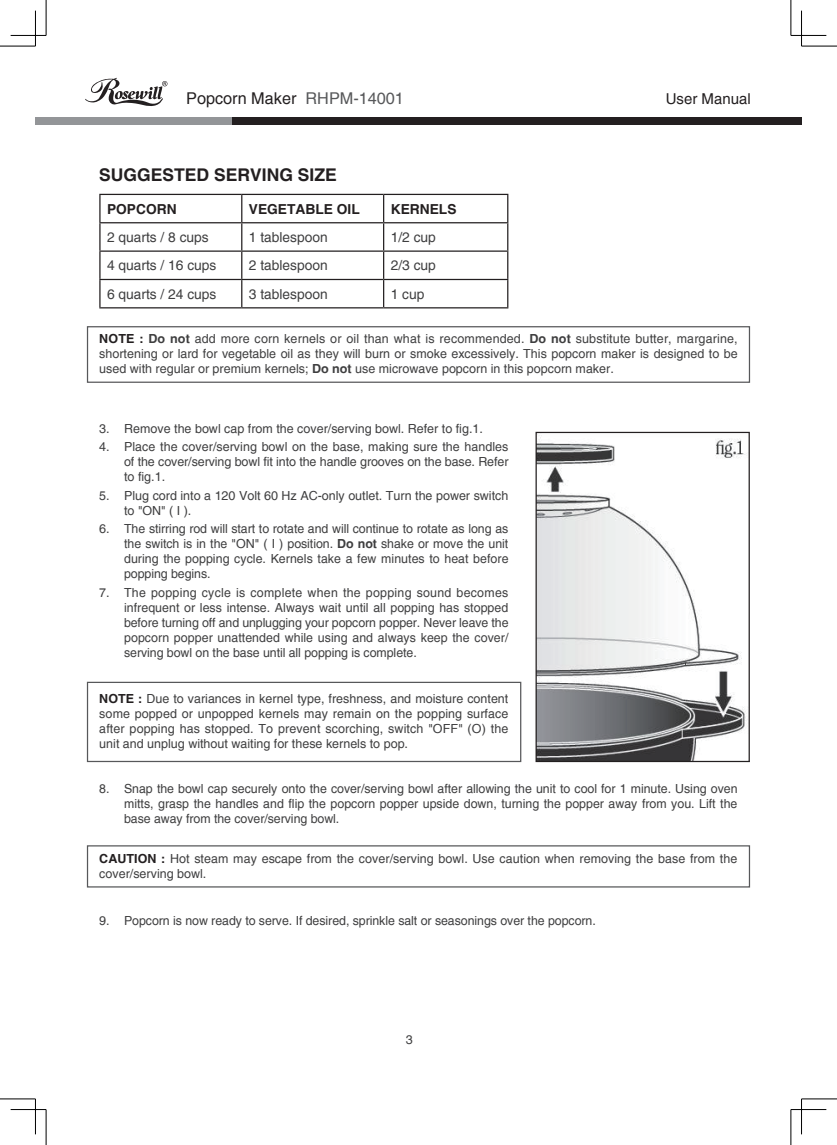
<style>
.page{position:relative;width:837px;height:1145px;background:#fff}
.page>*{position:absolute;margin:0;border:0;box-sizing:border-box;transform-origin:0 0}
.t1{font:700 17.5px "Helvetica";color:#231f20}
.t2{font:16.25px "Helvetica";color:#231f20}
.t3{font:15px "Helvetica";color:#231f20}
.t4{font:13.75px "Helvetica";color:#3e3e3f}
.t5{font:700 13.75px "Helvetica";color:#231f20}
.t6{font:12.5px/15px "Helvetica";color:#3e3e3f;text-align:justify}
.s1{color:#57585a}
.s2{font-weight:700;color:#231f20}
.s3{font-weight:700}
</style>
<div class="page">
<div style="left:232px;top:117px;width:569px;height:8px;background:#231f20"></div>
<div style="left:35px;top:117px;width:197px;height:8px;background:#939598"></div>
<svg style="left:85px;top:78px;width:82px;height:28px"></svg>
<hr style="left:99px;top:194px;width:143px;height:1px;background:#231f20">
<hr style="left:99px;top:222px;width:143px;height:1px;background:#231f20">
<hr style="left:99px;top:250px;width:143px;height:2px;background:#231f20">
<hr style="left:242px;top:250px;width:141px;height:2px;background:#231f20">
<hr style="left:383px;top:250px;width:125px;height:2px;background:#231f20">
<hr style="left:99px;top:279px;width:143px;height:1px;background:#231f20">
<svg style="left:99px;top:195px;width:1px;height:112px"></svg>
<hr style="left:242px;top:279px;width:141px;height:1px;background:#231f20">
<hr style="left:383px;top:279px;width:125px;height:1px;background:#231f20">
<hr style="left:99px;top:307px;width:143px;height:1px;background:#231f20">
<hr style="left:242px;top:307px;width:141px;height:1px;background:#231f20">
<hr style="left:383px;top:307px;width:125px;height:1px;background:#231f20">
<hr style="left:242px;top:194px;width:141px;height:1px;background:#231f20">
<svg style="left:241px;top:195px;width:1px;height:112px"></svg>
<hr style="left:242px;top:222px;width:141px;height:1px;background:#231f20">
<hr style="left:383px;top:194px;width:125px;height:1px;background:#231f20">
<svg style="left:383px;top:195px;width:1px;height:112px"></svg>
<svg style="left:507px;top:195px;width:1px;height:112px"></svg>
<hr style="left:383px;top:222px;width:125px;height:1px;background:#231f20">
<div style="left:87px;top:326px;width:662px;height:57px;border:1px solid #57585a"></div>
<div style="left:87px;top:681px;width:434px;height:81px;border:1px solid #57585a"></div>
<div style="left:87px;top:845px;width:662px;height:42px;border:1px solid #57585a"></div>
<img style="left:537px;top:434px;width:209px;height:326px">
<div style="left:535px;top:432px;width:214px;height:330px;border:1px solid #231f20"></div>
<hr style="left:0;top:46px;width:35px;height:1px;background:#000">
<hr style="left:801px;top:46px;width:35px;height:1px;background:#000">
<hr style="left:0;top:1098px;width:35px;height:1px;background:#000">
<hr style="left:801px;top:1098px;width:35px;height:1px;background:#000">
<hr style="left:46px;top:0;width:1px;height:35px;background:#000">
<hr style="left:46px;top:1109px;width:1px;height:35px;background:#000">
<hr style="left:790px;top:0;width:1px;height:35px;background:#000">
<hr style="left:790px;top:1109px;width:1px;height:35px;background:#000">
<hr style="left:11px;top:35px;width:35px;height:1px;background:#000">
<hr style="left:790px;top:35px;width:36px;height:1px;background:#000">
<hr style="left:11px;top:1109px;width:35px;height:1px;background:#000">
<hr style="left:790px;top:1109px;width:36px;height:1px;background:#000">
<hr style="left:35px;top:11px;width:1px;height:35px;background:#000">
<hr style="left:35px;top:1098px;width:1px;height:36px;background:#000">
<hr style="left:801px;top:11px;width:1px;height:35px;background:#000">
<hr style="left:801px;top:1098px;width:1px;height:36px;background:#000">
<h2 class="t2" style="left:186px;top:89px;width:219px">Popcorn Maker <span class="s1">RHPM-14001</span></h2>
<p class="t3" style="left:665px;top:90px;width:87px">User Manual</p>
<h1 class="t1" style="left:99px;top:164px;width:239px">SUGGESTED SERVING SIZE</h1>
<p class="t5" style="left:107px;top:200px;width:71px">POPCORN</p>
<p class="t5" style="left:249px;top:200px;width:112px">VEGETABLE OIL</p>
<p class="t5" style="left:390px;top:200px;width:67px">KERNELS</p>
<p class="t4" style="left:107px;top:229px;width:103px">2 quarts / 8 cups</p>
<p class="t4" style="left:249px;top:229px;width:80px">1 tablespoon</p>
<p class="t4" style="left:390px;top:229px;width:47px">1/2 cup</p>
<p class="t4" style="left:107px;top:257px;width:111px">4 quarts / 16 cups</p>
<p class="t4" style="left:249px;top:257px;width:80px">2 tablespoon</p>
<p class="t4" style="left:390px;top:257px;width:47px">2/3 cup</p>
<p class="t4" style="left:107px;top:286px;width:111px">6 quarts / 24 cups</p>
<p class="t4" style="left:249px;top:286px;width:80px">3 tablespoon</p>
<p class="t4" style="left:390px;top:286px;width:35px">1 cup</p>
<p class="t6" style="left:99px;top:331px;width:639px"><span class="s2">NOTE :</span> <span class="s3">Do not</span> add more corn kernels or oil than what is recommended. <span class="s3">Do not</span> substitute butter, margarine, shortening or lard for vegetable oil as they will burn or smoke excessively. This popcorn maker is designed to be used with regular or premium kernels; <span class="s3">Do not</span> use microwave popcorn in this popcorn maker.</p>
<p class="t6" style="left:99px;top:421px;width:385px">3. Remove the bowl cap from the cover/serving bowl. Refer to fig.1.</p>
<p class="t6" style="left:124px;top:439px;width:386px;text-indent:-25px">4. Place the cover/serving bowl on the base, making sure the handles of the cover/serving bowl fit into the handle grooves on the base. Refer to fig.1.</p>
<p class="t6" style="left:124px;top:488px;width:385px;text-indent:-25px">5. Plug cord into a 120 Volt 60 Hz AC-only outlet. Turn the power switch to "ON" ( I ).</p>
<p class="t6" style="left:124px;top:521px;width:386px;text-indent:-25px">6. The stirring rod will start to rotate and will continue to rotate as long as the switch is in the "ON" ( I ) position. <span class="s3">Do not</span> shake or move the unit during the popping cycle. Kernels take a few minutes to heat before popping begins.</p>
<p class="t6" style="left:124px;top:585px;width:386px;text-indent:-25px">7. The popping cycle is complete when the popping sound becomes infrequent or less intense. Always wait until all popping has stopped before turning off and unplugging your popcorn popper. Never leave the popcorn popper unattended while using and always keep the cover/ serving bowl on the base until all popping is complete.</p>
<p class="t6" style="left:99px;top:691px;width:410px"><span class="s2">NOTE :</span> Due to variances in kernel type, freshness, and moisture content some popped or unpopped kernels may remain on the popping surface after popping has stopped. To prevent scorching, switch "OFF" (O) the unit and unplug without waiting for these kernels to pop.</p>
<p class="t6" style="left:124px;top:781px;width:614px;text-indent:-25px">8. Snap the bowl cap securely onto the cover/serving bowl after allowing the unit to cool for 1 minute. Using oven mitts, grasp the handles and flip the popcorn popper upside down, turning the popper away from you. Lift the base away from the cover/serving bowl.</p>
<p class="t6" style="left:99px;top:851px;width:639px"><span class="s2">CAUTION :</span> Hot steam may escape from the cover/serving bowl. Use caution when removing the base from the cover/serving bowl.</p>
<p class="t6" style="left:99px;top:913px;width:498px">9. Popcorn is now ready to serve. If desired, sprinkle salt or seasonings over the popcorn.</p>
<p class="t6" style="left:406px;top:1032px;width:8px">3</p>
</div>
